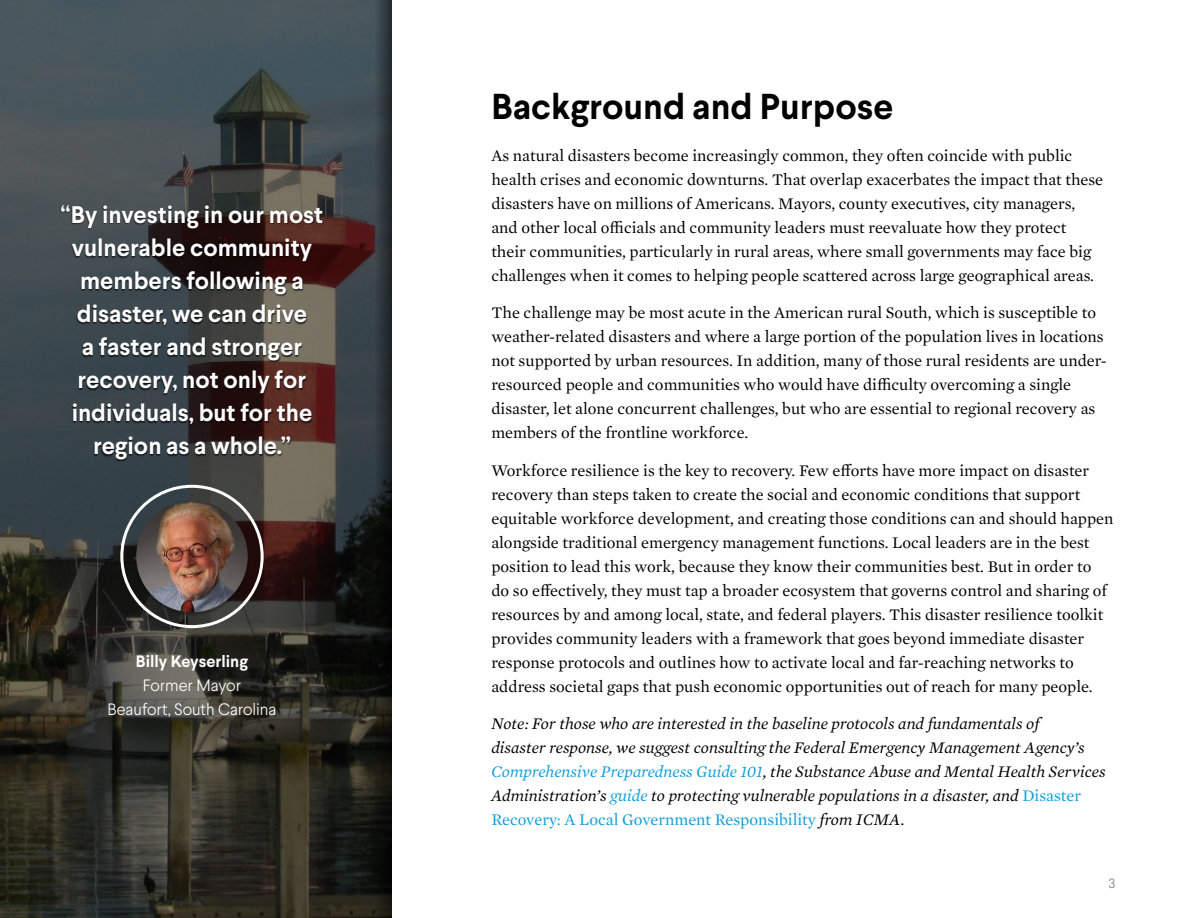
<style>
.page{position:relative;width:1188px;height:918px;background:#fff}
.page>*{position:absolute;margin:0;border:0;box-sizing:border-box;transform-origin:0 0}
.Heading_1{font:700 36px "Larsseit";color:#000}
.Normal_Serif{font:700 24px/33px "Larsseit";color:#fff;text-align:center}
.Normal_Serif-2{font:16.5px/24px "Mercury Text G1";color:#000}
.Normal_Serif-3{font:italic 16.5px/24px "Mercury Text G1";color:#000}
.Normal_Serif-4{font:300 16.5px/24px "Larsseit";color:#fff;text-align:center}
.t1{font:300 13.5px "Larsseit";color:#808080}
.s1{font-weight:700}
.s2{color:#0c9fdc}
.s3{font-style:normal;color:#0c9fdc}
</style>
<div class="page">
<svg style="left:0;top:0;width:374px;height:918px;background:#393b39"></svg>
<div style="left:60px;top:205px;width:264px;height:257px;background:#000;opacity:.75"></div>
<div style="left:120px;top:485px;width:144px;height:143px;border:3px solid #fff;border-radius:50%"></div>
<div style="left:135px;top:502px;width:114px;height:114px;background:#000;opacity:.25"></div>
<img style="left:136px;top:501px;width:112px;height:111px;border-radius:56px">
<svg style="left:374px;top:0;width:17px;height:918px;background:#1f2425"></svg>
<p class="Normal_Serif" style="left:61px;top:198px;width:264px">“By investing in our most vulnerable community members following a disaster, we can drive<br>a faster and stronger recovery, not only for individuals, but for the region as a whole.”</p>
<p class="Normal_Serif-4" style="left:108px;top:649px;width:170px"><span class="s1">Billy Keyserling<br></span>Former Mayor<br>Beaufort, South Carolina</p>
<p class="Heading_1" style="left:491px;top:82px;width:403px">Background and Purpose</p>
<p class="Normal_Serif-2" style="left:491px;top:143px;width:613px">As natural disasters become increasingly common, they often coincide with public health crises and economic downturns. That overlap exacerbates the impact that these disasters have on millions of Americans. Mayors, county executives, city managers, and other local officials and community leaders must reevaluate how they protect their communities, particularly in rural areas, where small governments may face big challenges when it comes to helping people scattered across large geographical areas.</p>
<p class="Normal_Serif-2" style="left:491px;top:300px;width:617px">The challenge may be most acute in the American rural South, which is susceptible to weather-related disasters and where a large portion of the population lives in locations not supported by urban resources. In addition, many of those rural residents are under&shy;resourced people and communities who would have difficulty overcoming a single disaster, let alone concurrent challenges, but who are essential to regional recovery as members of the frontline workforce.</p>
<p class="Normal_Serif-2" style="left:491px;top:458px;width:624px">Workforce resilience is the key to recovery. Few efforts have more impact on disaster recovery than steps taken to create the social and economic conditions that support equitable workforce development, and creating those conditions can and should happen alongside traditional emergency management functions. Local leaders are in the best position to lead this work, because they know their communities best. But in order to<br>do so effectively, they must tap a broader ecosystem that governs control and sharing of resources by and among local, state, and federal players. This disaster resilience toolkit provides community leaders with a framework that goes beyond immediate disaster response protocols and outlines how to activate local and far-reaching networks to address societal gaps that push economic opportunities out of reach for many people.</p>
<p class="Normal_Serif-3" style="left:491px;top:711px;width:616px">Note: For those who are interested in the baseline protocols and fundamentals of<br>disaster response, we suggest consulting the Federal Emergency Management Agency’s <span class="s2">Comprehensive Preparedness Guide 101</span>, the Substance Abuse and Mental Health Services Administration’s <span class="s2">guide</span> to protecting vulnerable populations in a disaster, and <span class="s3">Disaster Recovery: A Local Government Responsibility</span> from ICMA.</p>
<p class="t1" style="left:1108px;top:875px;width:9px">3</p>
</div>
